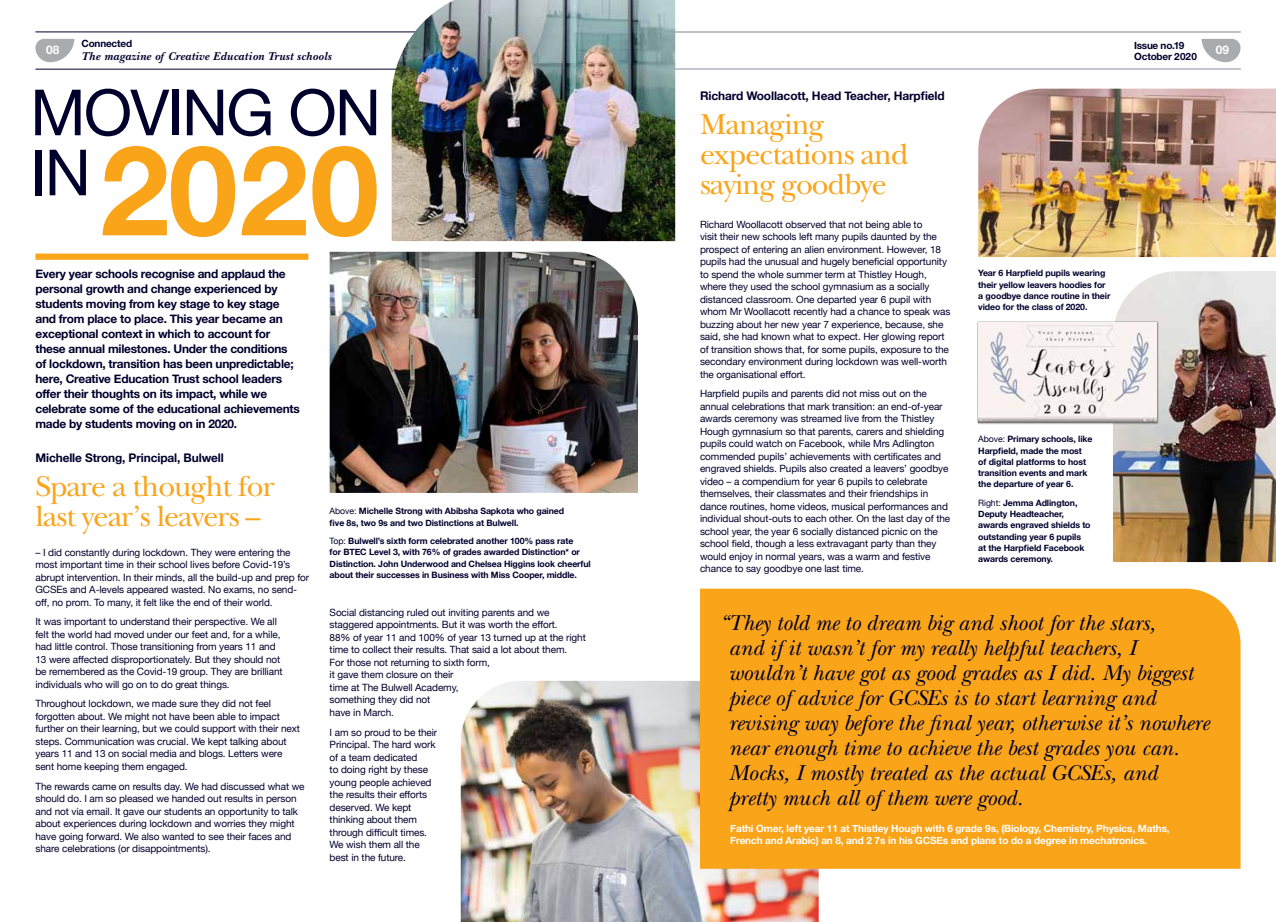
<style>
.page{position:relative;width:1276px;height:922px;background:#fff}
.page>*{position:absolute;margin:0;border:0;box-sizing:border-box;transform-origin:0 0}
.t1{font:700 125px "Helvetica Neue LT";color:#faa41a}
.t2{font:63.75px "Helvetica Neue LT";letter-spacing:-.03em;color:#00002d}
.t3{font:30px/30px "New Baskerville";letter-spacing:-.03em;color:#faa41a}
.t4{font:italic 22.5px/25px "New Baskerville";color:#00002d}
.t5{font:700 11.88px/15px "Helvetica Neue";letter-spacing:-.02em;color:#00002d}
.t6{font:italic 700 11.88px "New Baskerville";letter-spacing:.025em;color:#00002d}
.t7{font:700 11.88px "Helvetica Neue LT";color:#fff}
.t8{font:10px/12.5px "Helvetica Neue";letter-spacing:-.01em;color:#00002d}
.t9{font:700 10px/12.5px "Helvetica Neue";letter-spacing:-.01em;color:#fff}
.t10{font:700 10px/11.9px "Helvetica Neue LT";letter-spacing:-.02em;color:#00002d}
.t11{font:700 8.75px/11.2px "Helvetica Neue";letter-spacing:-.01em;color:#00002d}
.s1{font-weight:400}
</style>
<div class="page">
<img style="left:330px;top:252px;width:308px;height:241px">
<svg style="left:1201px;top:39px;width:39px;height:23px"></svg>
<svg style="left:35px;top:39px;width:39px;height:23px"></svg>
<hr style="left:35px;top:32px;width:1205px;height:1px;background:#00002d">
<hr style="left:35px;top:69px;width:1205px;height:1px;background:#00002d">
<hr style="left:638px;top:69px;width:602px;height:1px;background:#fff">
<hr style="left:638px;top:32px;width:602px;height:1px;background:#fff">
<div style="left:35px;top:253px;width:273px;height:7px;background:#faa41a"></div>
<img style="left:1113px;top:271px;width:163px;height:291px">
<img style="left:392px;top:0;width:283px;height:241px">
<img style="left:978px;top:89px;width:298px;height:168px">
<div style="left:977px;top:321px;width:181px;height:103px;background:#797373"></div>
<img style="left:978px;top:322px;width:179px;height:100px">
<img style="left:461px;top:680px;width:357px;height:241px">
<div style="left:700px;top:588px;width:540px;height:280px;background:#faa41a"></div>
<p class="t10" style="left:81px;top:38px;width:52px">Connected</p>
<p class="t6" style="left:81px;top:49px;width:251px">The magazine of Creative Education Trust schools</p>
<h2 class="t2" style="left:30px;top:74px;width:352px">MOVING ON</h2>
<h1 class="t1" style="left:30px;top:113px;width:351px"><sup>IN</sup>2020</h1>
<p class="t5" style="left:35px;top:266px;width:266px">Every year schools recognise and applaud the personal growth and change experienced by students moving from key stage to key stage and from place to place. This year became an exceptional context in which to account for these annual milestones. Under the conditions of lockdown, transition has been unpredictable; here, Creative Education Trust school leaders offer their thoughts on its impact, while we celebrate some of the educational achievements made by students moving on in 2020.</p>
<p class="t10" style="left:1134px;top:39px;width:64px">Issue no.19<br>October 2020</p>
<p class="t7" style="left:46px;top:42px;width:15px">08</p>
<p class="t7" style="left:1215px;top:42px;width:15px">09</p>
<p class="t5" style="left:700px;top:89px;width:246px">Richard Woollacott, Head Teacher, Harpfield</p>
<h3 class="t3" style="left:700px;top:109px;width:210px">Managing expectations and saying goodbye</h3>
<p class="t8" style="left:700px;top:218px;width:252px">Richard Woollacott observed that not being able to<br>visit their new schools left many pupils daunted by the prospect of entering an alien environment. However, 18 pupils had the unusual and hugely beneficial opportunity to spend the whole summer term at Thistley Hough, where they used the school gymnasium as a socially distanced classroom. One departed year 6 pupil with whom Mr Woollacott recently had a chance to speak was buzzing about her new year 7 experience, because, she said, she had known what to expect. Her glowing report of transition shows that, for some pupils, exposure to the secondary environment during lockdown was well-worth the organisational effort.</p>
<p class="t8" style="left:700px;top:388px;width:252px">Harpfield pupils and parents did not miss out on the annual celebrations that mark transition: an end-of-year awards ceremony was streamed live from the Thistley Hough gymnasium so that parents, carers and shielding pupils could watch on Facebook, while Mrs Adlington commended pupils’ achievements with certificates and engraved shields. Pupils also created a leavers’ goodbye video – a compendium for year 6 pupils to celebrate themselves, their classmates and their friendships in dance routines, home videos, musical performances and individual shout-outs to each other. On the last day of the school year, the year 6 socially distanced picnic on the school field, though a less extravagant party than they would enjoy in normal years, was a warm and festive chance to say goodbye one last time.</p>
<p class="t11" style="left:978px;top:268px;width:134px">Year 6 Harpfield pupils wearing their yellow leavers hoodies for a goodbye dance routine in their video for the class of 2020.</p>
<p class="t11" style="left:978px;top:434px;width:116px"><span class="s1">Above:</span> Primary schools, like<br>Harpfield, made the most<br>of digital platforms to host transition events and mark the departure of year 6.</p>
<p class="t11" style="left:978px;top:497px;width:114px"><span class="s1">Right:</span> Jemma Adlington,<br>Deputy Headteacher, awards engraved shields to outstanding year 6 pupils at the Harpfield Facebook awards ceremony.</p>
<p class="t5" style="left:35px;top:450px;width:190px">Michelle Strong, Principal, Bulwell</p>
<h3 class="t3" style="left:35px;top:470px;width:241px">Spare a thought for last year’s leavers –</h3>
<p class="t11" style="left:330px;top:505px;width:236px"><span class="s1">Above:</span> Michelle Strong with Abibsha Sapkota who gained five 8s, two 9s and two Distinctions at Bulwell.</p>
<p class="t11" style="left:330px;top:535px;width:263px"><span class="s1">Top:</span> Bulwell’s sixth form celebrated another 100% pass rate<br>for BTEC Level 3, with 76% of grades awarded Distinction* or Distinction. John Underwood and Chelsea Higgins look cheerful about their successes in Business with Miss Cooper, middle.</p>
<p class="t8" style="left:35px;top:546px;width:275px">– I did constantly during lockdown. They were entering the most important time in their school lives before Covid-19’s abrupt intervention. In their minds, all the build-up and prep for GCSEs and A-levels appeared wasted. No exams, no send&shy;off, no prom. To many, it felt like the end of their world.</p>
<p class="t8" style="left:35px;top:616px;width:249px">It was important to understand their perspective. We all felt the world had moved under our feet and, for a while, had little control. Those transitioning from years 11 and 13 were affected disproportionately. But they should not be remembered as the Covid-19 group. They are brilliant individuals who will go on to do great things.</p>
<p class="t8" style="left:35px;top:698px;width:266px">Throughout lockdown, we made sure they did not feel forgotten about. We might not have been able to impact further on their learning, but we could support with their next steps. Communication was crucial. We kept talking about years 11 and 13 on social media and blogs. Letters were sent home keeping them engaged.</p>
<p class="t8" style="left:35px;top:780px;width:271px">The rewards came on results day. We had discussed what we should do. I am so pleased we handed out results in person and not via email. It gave our students an opportunity to talk about experiences during lockdown and worries they might have going forward. We also wanted to see their faces and share celebrations (or disappointments).</p>
<p class="t8" style="left:330px;top:606px;width:258px">Social distancing ruled out inviting parents and we staggered appointments. But it was worth the effort.<br>88% of year 11 and 100% of year 13 turned up at the right time to collect their results. That said a lot about them.<br>For those not returning to sixth form,<br>it gave them closure on their<br>time at The Bulwell Academy,<br>something they did not<br>have in March.</p>
<p class="t8" style="left:330px;top:726px;width:109px">I am so proud to be their<br>Principal. The hard work of a team dedicated<br>to doing right by these young people achieved the results their efforts deserved. We kept thinking about them through difficult times.<br>We wish them all the best in the future.</p>
<p class="t4" style="left:728px;top:610px;width:482px;text-indent:-9px">“They told me to dream big and shoot for the stars,<br>and if it wasn’t for my really helpful teachers, I wouldn’t have got as good grades as I did. My biggest piece of advice for GCSEs is to start learning and revising way before the final year, otherwise it’s nowhere near enough time to achieve the best grades you can.<br>Mocks, I mostly treated as the actual GCSEs, and pretty much all of them were good.</p>
<p class="t9" style="left:730px;top:821px;width:441px">Fathi Omer, left year 11 at Thistley Hough with 6 grade 9s, (Biology, Chemistry, Physics, Maths,<br>French and Arabic) an 8, and 2 7s in his GCSEs and plans to do a degree in mechatronics.</p>
</div>
